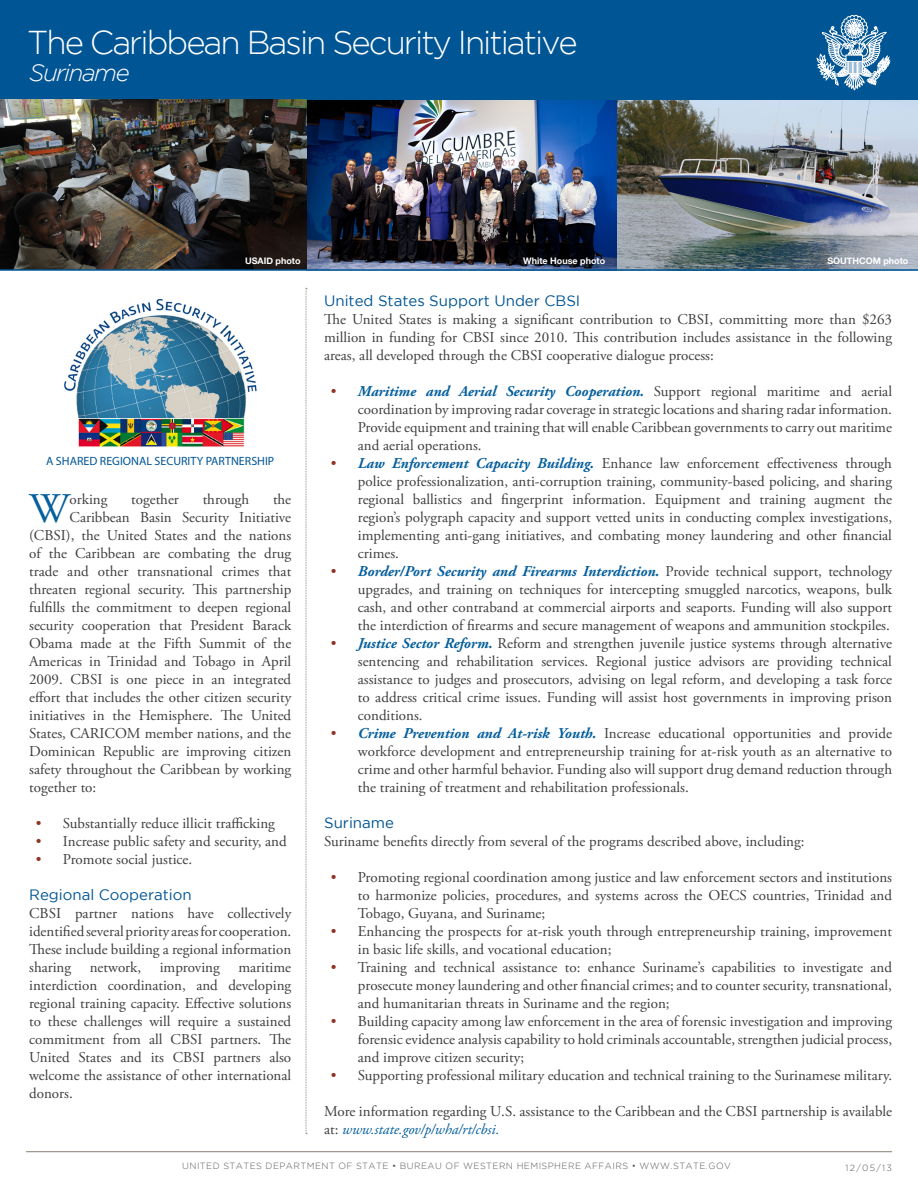
<style>
.page{position:relative;width:918px;height:1188px;background:#fff}
.page>*{position:absolute;margin:0;border:0;box-sizing:border-box;transform-origin:0 0}
._5__First_Paragraph{font:42.15px "Adobe Garamond Pro";color:#055f9d}
.t1{font:300 33px "Gotham";letter-spacing:-.06em;color:#fff}
._2__Country_Name{font:italic 300 24px "Gotham";letter-spacing:-.06em;color:#fff}
._7__Body_paragraphs{font:15px/18px "Adobe Garamond Pro";color:#3e3e3f;text-align:justify}
._5__First_Paragraph-2{font:15px "Adobe Garamond Pro";color:#3e3e3f}
._6__Heading{font:15px "Gotham";color:#005595}
.t2{font:12px "Myriad Pro";color:#005595}
.t3{font:300 9px "Gotham";letter-spacing:.05em;color:#57585a}
.t4{font:700 9px "Helvetica Neue";color:#fff}
.s1{color:#8f3526}
.s2{font-weight:700;font-style:italic;color:#055f9d}
.s3{font-style:italic;color:#055f9d}
</style>
<div class="page">
<hr style="left:26px;top:1151px;width:866px;height:1px;background:#887f6f">
<div style="left:0;top:0;width:918px;height:257px;background:#005595"></div>
<svg style="left:816px;top:15px;width:75px;height:75px"></svg>
<img style="left:0;top:100px;width:918px;height:169px">
<hr style="left:0;top:269px;width:918px;height:2px;background:#005595">
<img style="left:64px;top:299px;width:193px;height:148px">
<svg style="left:306px;top:288px;width:1px;height:846px"></svg>
<h2 class="t1" style="left:27px;top:24px;width:552px">The Caribbean Basin Security Initiative</h2>
<p class="_2__Country_Name" style="left:29px;top:59px;width:102px">Suriname</p>
<p class="t4" style="left:245px;top:255px;width:57px">USAID photo</p>
<p class="t4" style="left:523px;top:255px;width:83px">White House photo</p>
<p class="t4" style="left:827px;top:255px;width:83px">SOUTHCOM photo</p>
<p class="t2" style="left:46px;top:454px;width:230px">A SHARED REGIONAL SECURITY PARTNERSHIP</p>
<p class="_5__First_Paragraph" style="left:29px;top:483px;width:42px">W</p>
<p class="_5__First_Paragraph-2" style="left:70px;top:490px;width:39px">orking</p>
<p class="_5__First_Paragraph-2" style="left:131px;top:490px;width:49px">together</p>
<p class="_5__First_Paragraph-2" style="left:203px;top:490px;width:48px">through</p>
<p class="_5__First_Paragraph-2" style="left:273px;top:490px;width:20px">the</p>
<p class="_5__First_Paragraph-2" style="left:70px;top:508px;width:223px">Caribbean Basin Security Initiative</p>
<p class="_5__First_Paragraph-2" style="left:29px;top:526px;width:264px">(CBSI), the United States and the nations</p>
<p class="_5__First_Paragraph-2" style="left:29px;top:544px;width:264px">of the Caribbean are combating the drug</p>
<p class="_5__First_Paragraph-2" style="left:29px;top:562px;width:264px">trade and other transnational crimes that</p>
<p class="_5__First_Paragraph-2" style="left:29px;top:580px;width:264px">threaten regional security. This partnership</p>
<p class="_5__First_Paragraph-2" style="left:29px;top:598px;width:264px">fulfills the commitment to deepen regional</p>
<p class="_5__First_Paragraph-2" style="left:29px;top:616px;width:264px">security cooperation that President Barack</p>
<p class="_5__First_Paragraph-2" style="left:29px;top:634px;width:264px">Obama made at the Fifth Summit of the</p>
<p class="_5__First_Paragraph-2" style="left:29px;top:652px;width:264px">Americas in Trinidad and Tobago in April</p>
<p class="_5__First_Paragraph-2" style="left:29px;top:670px;width:264px">2009. CBSI is one piece in an integrated</p>
<p class="_5__First_Paragraph-2" style="left:29px;top:688px;width:264px">effort that includes the other citizen security</p>
<p class="_5__First_Paragraph-2" style="left:29px;top:706px;width:264px">initiatives in the Hemisphere. The United</p>
<p class="_5__First_Paragraph-2" style="left:29px;top:724px;width:264px">States, CARICOM member nations, and the</p>
<p class="_5__First_Paragraph-2" style="left:29px;top:742px;width:264px">Dominican Republic are improving citizen</p>
<p class="_5__First_Paragraph-2" style="left:29px;top:760px;width:264px">safety throughout the Caribbean by working</p>
<p class="_5__First_Paragraph-2" style="left:29px;top:778px;width:69px">together to:</p>
<p class="_7__Body_paragraphs" style="left:36px;top:815px;width:241px"><span class="s1">•</span> Substantially reduce illicit trafficking</p>
<p class="_7__Body_paragraphs" style="left:36px;top:833px;width:252px"><span class="s1">•</span> Increase public safety and security, and</p>
<p class="_7__Body_paragraphs" style="left:36px;top:851px;width:158px"><span class="s1">•</span> Promote social justice.</p>
<p class="_6__Heading" style="left:29px;top:886px;width:164px">Regional Cooperation</p>
<p class="_7__Body_paragraphs" style="left:29px;top:905px;width:264px">CBSI partner nations have collectively identified several priority areas for cooperation.<br>These include building a regional information sharing network, improving maritime interdiction coordination, and developing regional training capacity. Effective solutions to these challenges will require a sustained commitment from all CBSI partners. The United States and its CBSI partners also welcome the assistance of other international donors.</p>
<p class="_6__Heading" style="left:324px;top:292px;width:258px">United States Support Under CBSI</p>
<p class="_7__Body_paragraphs" style="left:324px;top:311px;width:569px">The United States is making a significant contribution to CBSI, committing more than $263 million in funding for CBSI since 2010. This contribution includes assistance in the following areas, all developed through the CBSI cooperative dialogue process:</p>
<p class="_7__Body_paragraphs" style="left:358px;top:383px;width:536px;text-indent:-27px"><span class="s1">•</span> <span class="s2">Maritime and Aerial Security Cooperation.</span> Support regional maritime and aerial coordination by improving radar coverage in strategic locations and sharing radar information.<br>Provide equipment and training that will enable Caribbean governments to carry out maritime and aerial operations.</p>
<p class="_7__Body_paragraphs" style="left:358px;top:455px;width:536px;text-indent:-27px"><span class="s1">•</span> <span class="s2">Law Enforcement Capacity Building.</span> Enhance law enforcement effectiveness through police professionalization, anti-corruption training, community-based policing, and sharing regional ballistics and fingerprint information. Equipment and training augment the region’s polygraph capacity and support vetted units in conducting complex investigations, implementing anti-gang initiatives, and combating money laundering and other financial crimes.</p>
<p class="_7__Body_paragraphs" style="left:358px;top:563px;width:536px;text-indent:-27px"><span class="s1">•</span> <span class="s2">Border/Port Security and Firearms Interdiction.</span> Provide technical support, technology upgrades, and training on techniques for intercepting smuggled narcotics, weapons, bulk cash, and other contraband at commercial airports and seaports. Funding will also support the interdiction of firearms and secure management of weapons and ammunition stockpiles.</p>
<p class="_7__Body_paragraphs" style="left:358px;top:635px;width:536px;text-indent:-27px"><span class="s1">•</span> <span class="s2">Justice Sector Reform.</span> Reform and strengthen juvenile justice systems through alternative sentencing and rehabilitation services. Regional justice advisors are providing technical assistance to judges and prosecutors, advising on legal reform, and developing a task force to address critical crime issues. Funding will assist host governments in improving prison conditions.</p>
<p class="_7__Body_paragraphs" style="left:358px;top:725px;width:536px;text-indent:-27px"><span class="s1">•</span> <span class="s2">Crime Prevention and At-risk Youth.</span> Increase educational opportunities and provide workforce development and entrepreneurship training for at-risk youth as an alternative to crime and other harmful behavior. Funding also will support drug demand reduction through the training of treatment and rehabilitation professionals.</p>
<p class="_6__Heading" style="left:324px;top:814px;width:71px">Suriname</p>
<p class="_7__Body_paragraphs" style="left:324px;top:833px;width:482px">Suriname benefits directly from several of the programs described above, including:</p>
<p class="_7__Body_paragraphs" style="left:358px;top:869px;width:536px;text-indent:-27px"><span class="s1">•</span> Promoting regional coordination among justice and law enforcement sectors and institutions to harmonize policies, procedures, and systems across the OECS countries, Trinidad and Tobago, Guyana, and Suriname;</p>
<p class="_7__Body_paragraphs" style="left:358px;top:923px;width:536px;text-indent:-27px"><span class="s1">•</span> Enhancing the prospects for at-risk youth through entrepreneurship training, improvement in basic life skills, and vocational education;</p>
<p class="_7__Body_paragraphs" style="left:358px;top:959px;width:536px;text-indent:-27px"><span class="s1">•</span> Training and technical assistance to: enhance Suriname’s capabilities to investigate and prosecute money laundering and other financial crimes; and to counter security, transnational, and humanitarian threats in Suriname and the region;</p>
<p class="_7__Body_paragraphs" style="left:358px;top:1013px;width:536px;text-indent:-27px"><span class="s1">•</span> Building capacity among law enforcement in the area of forensic investigation and improving forensic evidence analysis capability to hold criminals accountable, strengthen judicial process, and improve citizen security;</p>
<p class="_7__Body_paragraphs" style="left:331px;top:1067px;width:563px"><span class="s1">•</span> Supporting professional military education and technical training to the Surinamese military.</p>
<p class="_7__Body_paragraphs" style="left:324px;top:1103px;width:570px">More information regarding U.S. assistance to the Caribbean and the CBSI partnership is available at: <span class="s3">www.state.gov/p/wha/rt/cbsi.</span></p>
<p class="t3" style="left:182px;top:1161px;width:550px">UNITED STATES DEPARTMENT OF STATE • BUREAU OF WESTERN HEMISPHERE AFFAIRS • WWW.STATE.GOV</p>
<p class="t3" style="left:846px;top:1163px;width:48px">12/05/13</p>
</div>
